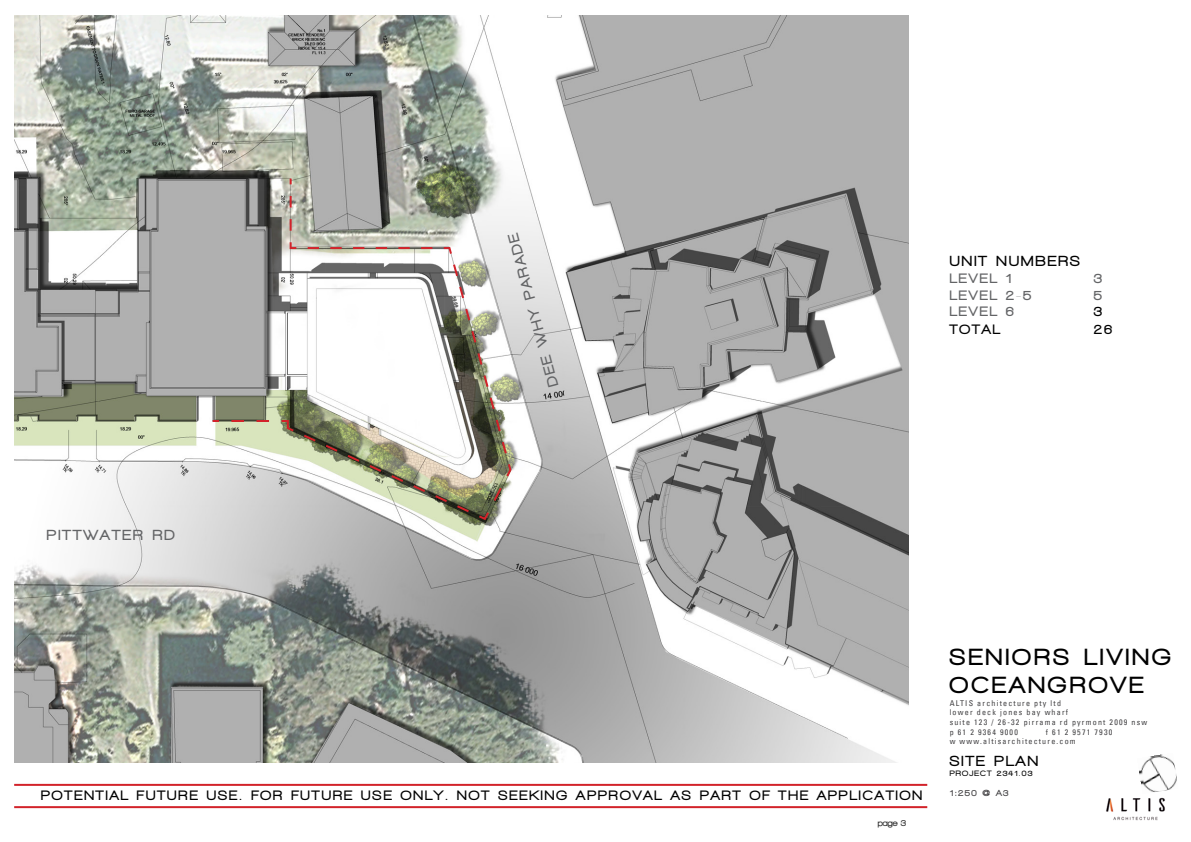
<style>
.page{position:relative;width:1191px;height:842px;background:#fff}
.page>*{position:absolute;margin:0;border:0;box-sizing:border-box;transform-origin:0 0}
.t1{font:900 24px/28.8px "Walkway";letter-spacing:.15em;color:#000}
.t2{font:900 15px "Walkway";letter-spacing:.15em;color:#636466}
.t3{font:900 15px "Walkway";letter-spacing:.15em;color:#000}
.t4{font:900 14px "Walkway";letter-spacing:.15em;color:#000}
.t5{font:900 14px "Walkway";letter-spacing:.15em;color:#636466}
.t6{font:900 9px "Walkway";color:#414042}
.t7{font:900 9px "Walkway";color:#000}
.t8{font:condensed 8px/9.6px "Univers LT";letter-spacing:.15em;color:#414042}
.t9{font:900 8px "Walkway";letter-spacing:.15em;color:#000}
</style>
<div class="page">
<hr style="left:14px;top:784px;width:913px;height:2px;background:#d2232a">
<hr style="left:14px;top:806px;width:913px;height:2px;background:#d2232a">
<img style="left:1106px;top:797px;width:59px;height:24px">
<img style="left:14px;top:15px;width:894px;height:748px">
<img style="left:1139px;top:754px;width:38px;height:38px">
<svg style="left:211px;top:177px;width:301px;height:344px"></svg>
<h2 class="t2" style="left:47px;top:527px;width:129px">PITTWATER RD</h2>
<h2 class="t2" style="left:546px;top:388px;width:159px;rotate:-105deg">DEE WHY PARADE</h2>
<h2 class="t3" style="left:949px;top:253px;width:132px">UNIT NUMBERS</h2>
<h3 class="t5" style="left:949px;top:271px;width:64px">LEVEL 1</h3>
<h3 class="t5" style="left:1093px;top:271px;width:10px">3</h3>
<h3 class="t5" style="left:949px;top:287px;width:83px">LEVEL 2-5</h3>
<h3 class="t5" style="left:1093px;top:287px;width:10px">5</h3>
<h3 class="t5" style="left:949px;top:304px;width:66px">LEVEL 6</h3>
<h3 class="t4" style="left:1093px;top:304px;width:10px">3</h3>
<h3 class="t4" style="left:949px;top:322px;width:52px">TOTAL</h3>
<h3 class="t4" style="left:1093px;top:322px;width:20px">26</h3>
<h1 class="t1" style="left:949px;top:642px;width:222px">SENIORS LIVING<br>OCEANGROVE</h1>
<p class="t8" style="left:949px;top:698px;width:199px">ALTIS architecture pty ltd<br>lower deck jones bay wharf<br>suite 123 / 26-32 pirrama rd pyrmont 2009 nsw p 61 2 9364 9000</p>
<p class="t8" style="left:949px;top:727px;width:164px;text-indent:96px">f 61 2 9571 7930 w www.altisarchitecture.com</p>
<h2 class="t3" style="left:949px;top:753px;width:90px">SITE PLAN</h2>
<p class="t9" style="left:949px;top:769px;width:84px">PROJECT 2341.03</p>
<h3 class="t4" style="left:41px;top:788px;width:882px">POTENTIAL FUTURE USE. FOR FUTURE USE ONLY. NOT SEEKING APPROVAL AS PART OF THE APPLICATION</h3>
<p class="t6" style="left:949px;top:788px;width:60px">1:250 @ A3</p>
<p class="t7" style="left:877px;top:818px;width:30px">page 3</p>
</div>
